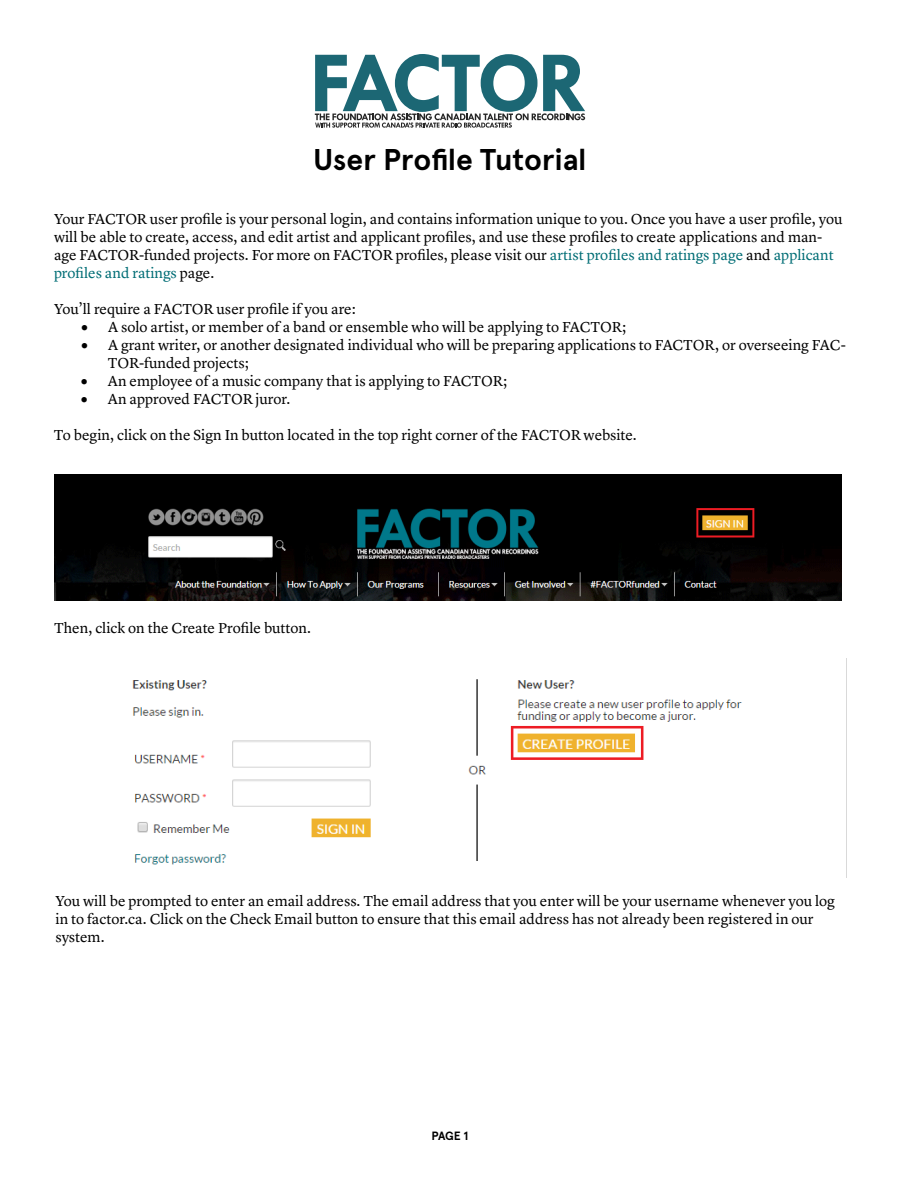
<style>
.page{position:relative;width:900px;height:1200px;background:#fff}
.page>*{position:absolute;margin:0;border:0;box-sizing:border-box;transform-origin:0 0}
.t1{font:700 30px "Apercu Pro";letter-spacing:-.005em;color:#000}
.t2{font:15px/18px "Lyon Text";color:#000}
.t3{font:700 12px "Apercu Pro";color:#000}
.s1{color:#006d75}
</style>
<div class="page">
<svg style="left:315px;top:54px;width:270px;height:74px"></svg>
<img style="left:54px;top:475px;width:787px;height:125px">
<img style="left:132px;top:679px;width:610px;height:186px">
<h1 class="t1" style="left:313px;top:137px;width:275px">User Profile Tutorial</h1>
<p class="t2" style="left:54px;top:209px;width:790px">Your FACTOR user profile is your personal login, and contains information unique to you. Once you have a user profile, you will be able to create, access, and edit artist and applicant profiles, and use these profiles to create applications and man&shy;age FACTOR-funded projects. For more on FACTOR profiles, please visit our <span class="s1">artist profiles and ratings page</span> and <span class="s1">applicant profiles and ratings</span> page.</p>
<p class="t2" style="left:54px;top:299px;width:303px">You’ll require a FACTOR user profile if you are:</p>
<p class="t2" style="left:81px;top:317px;width:547px">• A solo artist, or member of a band or ensemble who will be applying to FACTOR;</p>
<p class="t2" style="left:108px;top:335px;width:739px;text-indent:-27px">• A grant writer, or another designated individual who will be preparing applications to FACTOR, or overseeing FAC-<br>TOR-funded projects;</p>
<p class="t2" style="left:81px;top:371px;width:428px">• An employee of a music company that is applying to FACTOR;</p>
<p class="t2" style="left:81px;top:389px;width:211px">• An approved FACTOR juror.</p>
<p class="t2" style="left:54px;top:425px;width:584px">To begin, click on the Sign In button located in the top right corner of the FACTOR website.</p>
<p class="t2" style="left:54px;top:618px;width:259px">Then, click on the Create Profile button.</p>
<p class="t2" style="left:56px;top:891px;width:781px">You will be prompted to enter an email address. The email address that you enter will be your username whenever you log in to factor.ca. Click on the Check Email button to ensure that this email address has not already been registered in our system.</p>
<p class="t3" style="left:431px;top:1127px;width:39px">PAGE 1</p>
</div>
